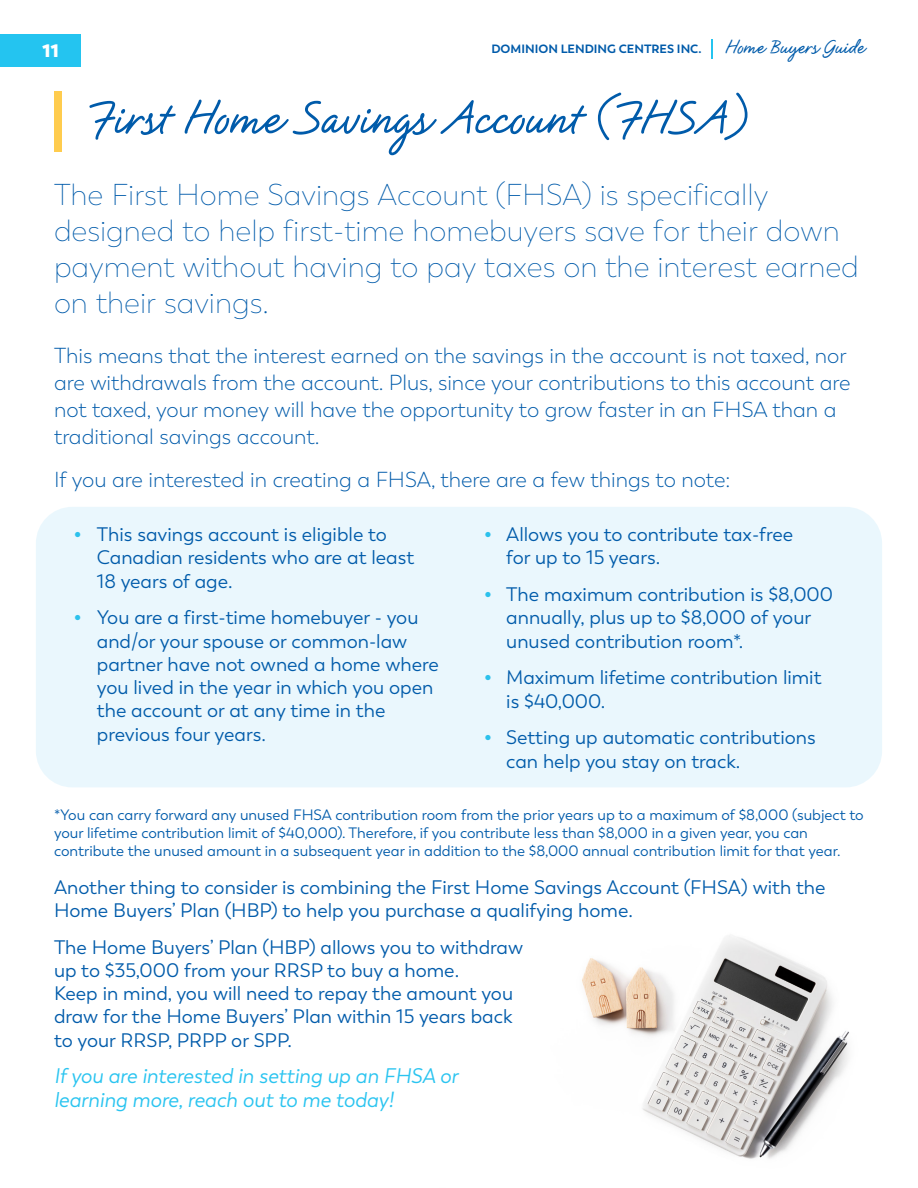
<style>
.page{position:relative;width:918px;height:1188px;background:#fff}
.page>*{position:absolute;margin:0;border:0;box-sizing:border-box;transform-origin:0 0}
.t1{font:700 52.5px "Natural Script";color:#005baa}
.t2{font:200 30px/36px "Trenda";color:#005baa}
.t3{font:300 21.6px/27px "Trenda";color:#005baa}
.t4{font:italic 21px/23.2px "Trenda";color:#2ac4f0}
.t5{font:19.5px/23.2px "Trenda";color:#005baa}
.t6{font:800 18px "Trenda";color:#fff}
.t7{font:15px/18px "Trenda";color:#005baa}
.t8{font:700 12px "Trenda";color:#005baa}
.s1{font-family:"Natural Script";font-size:21px}
.s2{font-weight:700;color:#2cc1ec}
</style>
<div class="page">
<img style="left:582px;top:936px;width:267px;height:223px">
<div style="left:36px;top:507px;width:846px;height:280px;background:#eaf7fd;border-radius:36px"></div>
<div style="left:54px;top:92px;width:7px;height:60px;background:#ffcc4e"></div>
<svg style="left:711px;top:40px;width:2px;height:19px"></svg>
<div style="left:0;top:35px;width:81px;height:32px;background:#24c4f0"></div>
<p class="t6" style="left:43px;top:39px;width:18px">11</p>
<p class="t8" style="left:491px;top:42px;width:375px">DOMINION LENDING CENTRES INC. <span class="s1">Home Buyers Guide</span></p>
<p class="t6" style="left:32px;top:39px;width:18px">11</p>
<h1 class="t1" style="left:89px;top:85px;width:662px">First Home Savings Account (FHSA)</h1>
<h2 class="t2" style="left:54px;top:177px;width:806px">The First Home Savings Account (FHSA) is specifically designed to help first-time homebuyers save for their down payment without having to pay taxes on the interest earned on their savings.</h2>
<p class="t3" style="left:54px;top:342px;width:798px">This means that the interest earned on the savings in the account is not taxed, nor are withdrawals from the account. Plus, since your contributions to this account are not taxed, your money will have the opportunity to grow faster in an FHSA than a traditional savings account.</p>
<p class="t3" style="left:54px;top:466px;width:678px">If you are interested in creating a FHSA, there are a few things to note:</p>
<p class="t5" style="left:97px;top:523px;width:319px;text-indent:-23px"><span class="s2">•</span> This savings account is eligible to<br>Canadian residents who are at least<br>18 years of age.</p>
<p class="t5" style="left:97px;top:606px;width:343px;text-indent:-23px"><span class="s2">•</span> You are a first-time homebuyer - you and/or your spouse or common-law partner have not owned a home where you lived in the year in which you open the account or at any time in the previous four years.</p>
<p class="t5" style="left:506px;top:523px;width:289px;text-indent:-22px"><span class="s2">•</span> Allows you to contribute tax-free for up to 15 years.</p>
<p class="t5" style="left:506px;top:583px;width:328px;text-indent:-22px"><span class="s2">•</span> The maximum contribution is $8,000 annually, plus up to $8,000 of your unused contribution room*.</p>
<p class="t5" style="left:506px;top:666px;width:317px;text-indent:-22px"><span class="s2">•</span> Maximum lifetime contribution limit is $40,000.</p>
<p class="t5" style="left:506px;top:726px;width:311px;text-indent:-22px"><span class="s2">•</span> Setting up automatic contributions can help you stay on track.</p>
<p class="t7" style="left:54px;top:806px;width:811px">*You can carry forward any unused FHSA contribution room from the prior years up to a maximum of $8,000 (subject to your lifetime contribution limit of $40,000). Therefore, if you contribute less than $8,000 in a given year, you can contribute the unused amount in a subsequent year in addition to the $8,000 annual contribution limit for that year.</p>
<p class="t5" style="left:54px;top:876px;width:773px">Another thing to consider is combining the First Home Savings Account (FHSA) with the<br>Home Buyers’ Plan (HBP) to help you purchase a qualifying home.</p>
<p class="t5" style="left:54px;top:936px;width:471px">The Home Buyers’ Plan (HBP) allows you to withdraw up to $35,000 from your RRSP to buy a home.<br>Keep in mind, you will need to repay the amount you draw for the Home Buyers’ Plan within 15 years back to your RRSP, PRPP or SPP.</p>
<p class="t4" style="left:54px;top:1065px;width:406px">If you are interested in setting up an FHSA or learning more, reach out to me today!</p>
</div>
